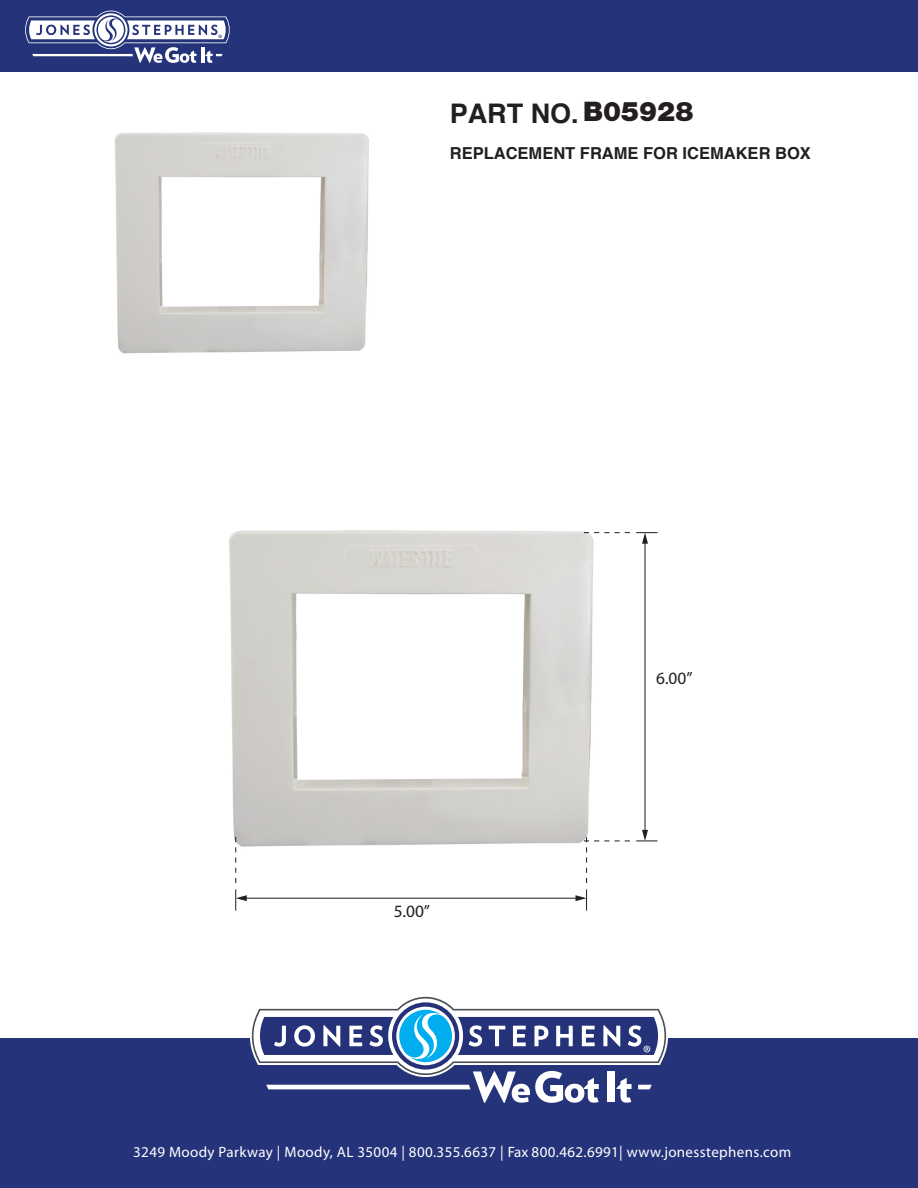
<style>
.page{position:relative;width:918px;height:1188px;background:#fff}
.page>*{position:absolute;margin:0;border:0;box-sizing:border-box;transform-origin:0 0}
.t1{font:700 27px "Helvetica";color:#231f20}
.t2{font:17.4px "Myriad Pro";color:#231f20}
.t3{font:700 16.5px "Helvetica";color:#231f20}
.t4{font:15px "Myriad Pro";letter-spacing:.025em;color:#fff}
.s1{font-family:"Helvetica Neue LT Std";font-weight:900}
</style>
<div class="page">
<div style="left:0;top:1039px;width:918px;height:149px;background:#24337a"></div>
<div style="left:0;top:0;width:918px;height:72px;background:#24337a"></div>
<svg style="left:25px;top:11px;width:205px;height:52px"></svg>
<svg style="left:250px;top:996px;width:418px;height:107px"></svg>
<img style="left:114px;top:132px;width:255px;height:222px">
<img style="left:229px;top:530px;width:365px;height:317px">
<hr style="left:245px;top:898px;width:333px;height:1px;background:#231f20">
<svg style="left:235px;top:837px;width:12px;height:74px"></svg>
<hr style="left:645px;top:542px;width:1px;height:290px;background:#231f20">
<svg style="left:576px;top:830px;width:81px;height:81px"></svg>
<svg style="left:584px;top:532px;width:73px;height:12px"></svg>
<h1 class="t1" style="left:450px;top:96px;width:245px">PART NO. <span class="s1">B05928</span></h1>
<p class="t3" style="left:450px;top:142px;width:363px">REPLACEMENT FRAME FOR ICEMAKER BOX</p>
<p class="t2" style="left:394px;top:900px;width:38px">5.00”</p>
<p class="t2" style="left:656px;top:668px;width:38px">6.00”</p>
<p class="t4" style="left:133px;top:1142px;width:660px">3249 Moody Parkway | Moody, AL 35004 | 800.355.6637 | Fax 800.462.6991| www.jonesstephens.com</p>
</div>
